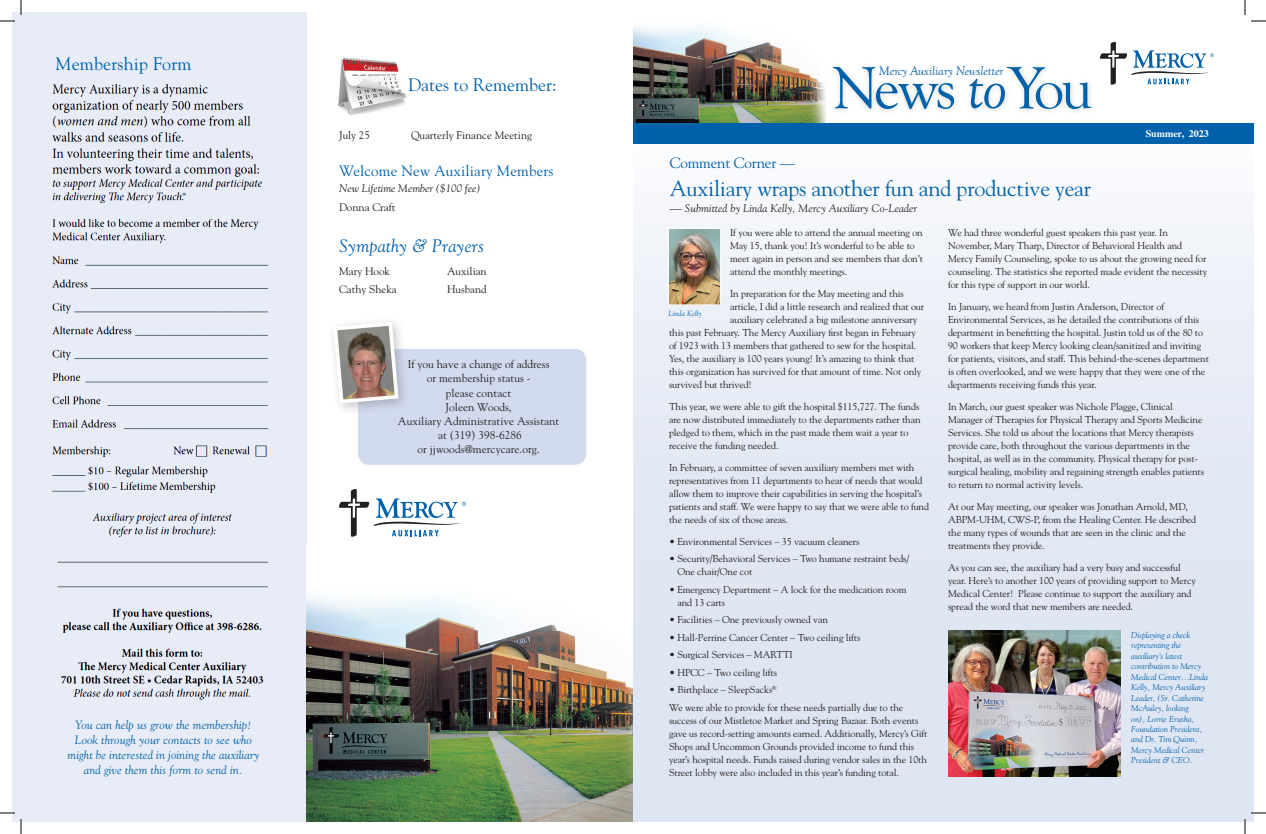
<style>
.page{position:relative;width:1266px;height:834px;background:#fff}
.page>*{position:absolute;margin:0;border:0;box-sizing:border-box;transform-origin:0 0}
.t1{font:61.4px "Goudy Old Style T";letter-spacing:-.06em;color:#0161aa}
.t2{font:22px "Goudy";letter-spacing:-.01em;color:#0161aa}
.t3{font:18px "Goudy";letter-spacing:.005em;color:#0161aa}
.t4{font:italic 18px "Goudy";letter-spacing:.01em;color:#0161aa}
.t5{font:15px "Goudy";letter-spacing:.01em;color:#0161aa}
.t6{font:15px "Goudy";letter-spacing:-.01em;color:#0161aa}
.t7{font:italic 13px "Goudy Old Style T";letter-spacing:-.005em;color:#0161aa}
.t8{font:italic 12px/15px "Goudy";letter-spacing:.01em;color:#0161aa;text-align:center}
.t9{font:11.4px/14.2px "Goudy";color:#231f20;text-align:center}
.t10{font:italic 11px "Goudy";letter-spacing:.01em;color:#231f20}
.t11{font:11px "Goudy";color:#231f20}
.t12{font:10px/13px "Goudy";letter-spacing:-.01em;color:#231f20}
.t13{font:700 10px "Times";color:#fff}
.t14{font:italic 8.5px/10.5px "Goudy";color:#0161aa}
.t15{font:italic 7.5px "Goudy";letter-spacing:.01em;color:#0161aa}
.s1{font-style:italic}
.s2{font-style:normal;font-size:12px}
</style>
<div class="page">
<div style="left:633px;top:133px;width:621px;height:689px;background:linear-gradient(to bottom,#f1f5fa,#dae2f1)"></div>
<svg style="left:1100px;top:42px;width:114px;height:43px"></svg>
<img style="left:633px;top:26px;width:193px;height:97px">
<div style="left:633px;top:123px;width:621px;height:20px;background:#0161aa"></div>
<div style="left:829px;top:62px;width:268px;height:53px;background:#231f20;opacity:.2"></div>
<img style="left:670px;top:230px;width:49px;height:73px">
<div style="left:668px;top:228px;width:53px;height:77px;border:1px solid #fff"></div>
<div style="left:12px;top:12px;width:294px;height:810px;background:#e7ecf6"></div>
<img style="left:52px;top:84px;width:217px;height:616px">
<img style="left:338px;top:57px;width:70px;height:58px">
<img style="left:306px;top:596px;width:327px;height:226px">
<div style="left:358px;top:349px;width:228px;height:116px;background:#d2dbee;border-radius:11px"></div>
<div style="left:327px;top:315px;width:84px;height:101px;background:#231f20;opacity:.25"></div>
<svg style="left:331px;top:320px;width:69px;height:85px"></svg>
<img style="left:948px;top:631px;width:172px;height:146px">
<svg style="left:339px;top:489px;width:127px;height:48px"></svg>
<svg style="left:0;top:0;width:22px;height:22px"></svg>
<svg style="left:0;top:812px;width:22px;height:22px"></svg>
<svg style="left:1244px;top:0;width:22px;height:22px"></svg>
<svg style="left:1244px;top:812px;width:22px;height:22px"></svg>
<h3 class="t3" style="left:56px;top:53px;width:138px">Membership Form</h3>
<h3 class="t3" style="left:408px;top:73px;width:150px">Dates to Remember:</h3>
<p class="t11" style="left:339px;top:129px;width:32px">July 25</p>
<p class="t11" style="left:411px;top:129px;width:122px">Quarterly Finance Meeting</p>
<h3 class="t5" style="left:339px;top:161px;width:216px">Welcome New Auxiliary Members</h3>
<p class="t10" style="left:339px;top:182px;width:143px">New Lifetime Member ($100 fee)</p>
<p class="t11" style="left:339px;top:200px;width:58px">Donna Craft</p>
<h3 class="t4" style="left:339px;top:235px;width:146px">Sympathy &amp; Prayers</h3>
<p class="t11" style="left:339px;top:264px;width:53px">Mary Hook</p>
<p class="t11" style="left:447px;top:264px;width:41px">Auxilian</p>
<p class="t11" style="left:339px;top:283px;width:59px">Cathy Sheka</p>
<p class="t11" style="left:447px;top:283px;width:41px">Husband</p>
<p class="t9" style="left:398px;top:357px;width:163px">If you have a change of address<br>or membership status -<br>please contact<br>Joleen Woods,<br>Auxiliary Administrative Assistant at (319) 398-6286<br>or jjwoods@mercycare.org.</p>
<p class="t8" style="left:68px;top:717px;width:193px">You can help us grow the membership!<br>Look through your contacts to see who might be interested in joining the auxiliary and give them this form to send in.</p>
<h3 class="t7" style="left:879px;top:64px;width:126px">Mercy Auxiliary Newsletter</h3>
<h1 class="t1" style="left:833px;top:54px;width:262px">News <span class="s1">to</span> You</h1>
<h3 class="t6" style="left:670px;top:153px;width:127px">Comment Corner —</h3>
<h2 class="t2" style="left:670px;top:175px;width:423px">Auxiliary wraps another fun and productive year</h2>
<p class="t10" style="left:670px;top:202px;width:249px"><span class="s2">—</span> Submitted by Linda Kelly, Mercy Auxiliary Co-Leader</p>
<p class="t13" style="left:1146px;top:124px;width:65px">Summer, 2023</p>
<p class="t12" style="left:730px;top:226px;width:194px">If you were able to attend the annual meeting on May 15, thank you! It’s wonderful to be able to meet again in person and see members that don’t attend the monthly meetings.</p>
<p class="t12" style="left:730px;top:287px;width:175px">In preparation for the May meeting and this</p>
<p class="t12" style="left:730px;top:300px;width:196px">article, I did a little research and realized that our</p>
<p class="t12" style="left:730px;top:313px;width:189px">auxiliary celebrated a big milestone anniversary</p>
<p class="t12" style="left:669px;top:326px;width:248px">this past February. The Mercy Auxiliary first began in February</p>
<p class="t12" style="left:669px;top:339px;width:249px">of 1923 with 13 members that gathered to sew for the hospital.</p>
<p class="t12" style="left:669px;top:352px;width:247px">Yes, the auxiliary is 100 years young! It’s amazing to think that</p>
<p class="t12" style="left:669px;top:365px;width:254px">this organization has survived for that amount of time. Not only</p>
<p class="t12" style="left:669px;top:378px;width:84px">survived but thrived!</p>
<p class="t12" style="left:669px;top:400px;width:253px">This year, we were able to gift the hospital $115,727. The funds are now distributed immediately to the departments rather than pledged to them, which in the past made them wait a year to receive the funding needed.</p>
<p class="t12" style="left:669px;top:461px;width:262px">In February, a committee of seven auxiliary members met with representatives from 11 departments to hear of needs that would allow them to improve their capabilities in serving the hospital’s patients and staff. We were happy to say that we were able to fund the needs of six of those areas.</p>
<p class="t12" style="left:669px;top:535px;width:192px">• Environmental Services – 35 vacuum cleaners</p>
<p class="t12" style="left:677px;top:552px;width:233px;text-indent:-8px">• Security/Behavioral Services – Two humane restraint beds/<br>One chair/One cot</p>
<p class="t12" style="left:677px;top:583px;width:231px;text-indent:-8px">• Emergency Department – A lock for the medication room and 13 carts</p>
<p class="t12" style="left:669px;top:613px;width:160px">• Facilities – One previously owned van</p>
<p class="t12" style="left:669px;top:631px;width:193px">• Hall-Perrine Cancer Center – Two ceiling lifts</p>
<p class="t12" style="left:669px;top:648px;width:125px">• Surgical Services – MARTTI</p>
<p class="t12" style="left:669px;top:666px;width:110px">• HPCC – Two ceiling lifts</p>
<p class="t12" style="left:669px;top:681px;width:236px;line-height:17.5px">• Birthplace – SleepSacks<sup>®<br></sup>We were able to provide for these needs partially due to the</p>
<p class="t12" style="left:669px;top:714px;width:260px">success of our Mistletoe Market and Spring Bazaar. Both events gave us record-setting amounts earned. Additionally, Mercy’s Gift Shops and Uncommon Grounds provided income to fund this year’s hospital needs. Funds raised during vendor sales in the 10th Street lobby were also included in this year’s funding total.</p>
<p class="t15" style="left:668px;top:309px;width:35px">Linda Kelly</p>
<p class="t12" style="left:948px;top:226px;width:261px">We had three wonderful guest speakers this past year. In November, Mary Tharp, Director of Behavioral Health and Mercy Family Counseling, spoke to us about the growing need for counseling. The statistics she reported made evident the necessity for this type of support in our world.</p>
<p class="t12" style="left:948px;top:300px;width:263px">In January, we heard from Justin Anderson, Director of Environmental Services, as he detailed the contributions of this department in benefitting the hospital. Justin told us of the 80 to 90 workers that keep Mercy looking clean/sanitized and inviting for patients, visitors, and staff. This behind-the-scenes department is often overlooked, and we were happy that they were one of the departments receiving funds this year.</p>
<p class="t12" style="left:948px;top:400px;width:258px">In March, our guest speaker was Nichole Plagge, Clinical Manager of Therapies for Physical Therapy and Sports Medicine Services. She told us about the locations that Mercy therapists provide care, both throughout the various departments in the hospital, as well as in the community. Physical therapy for post&shy;surgical healing, mobility and regaining strength enables patients to return to normal activity levels.</p>
<p class="t12" style="left:948px;top:500px;width:250px">At our May meeting, our speaker was Jonathan Arnold, MD, ABPM-UHM, CWS-P, from the Healing Center. He described the many types of wounds that are seen in the clinic and the treatments they provide.</p>
<p class="t12" style="left:948px;top:561px;width:249px">As you can see, the auxiliary had a very busy and successful year. Here’s to another 100 years of providing support to Mercy Medical Center! Please continue to support the auxiliary and spread the word that new members are needed.</p>
<p class="t14" style="left:1131px;top:629px;width:78px">Displaying a check representing the auxiliary’s latest contribution to Mercy<br>Medical Center…Linda<br>Kelly, Mercy Auxiliary<br>Leader, (Sr. Catherine<br>McAuley, looking<br>on), Lorrie Erusha,<br>Foundation President, and Dr. Tim Quinn,<br>Mercy Medical Center<br>President &amp; CEO.</p>
</div>
